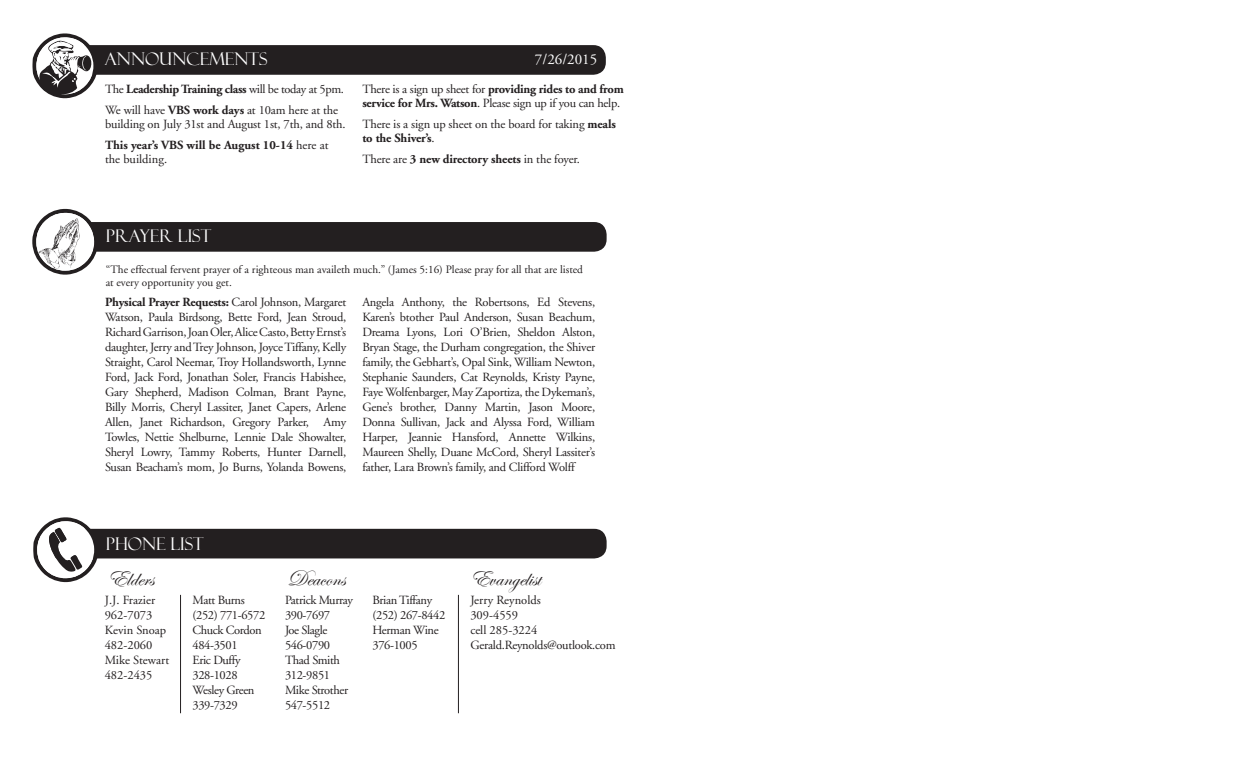
<style>
.page{position:relative;width:1260px;height:765px;background:#fff}
.page>*{position:absolute;margin:0;border:0;box-sizing:border-box;transform-origin:0 0}
.t1{font:22.5px "Edwardian Script ITC";color:#231f20}
.t2{font:17.5px "Felix Titling";color:#fff}
.t3{font:15px "Adobe Garamond";color:#fff}
.t4{font:12.5px/15px "Adobe Garamond";letter-spacing:-.02em;color:#231f20}
.t5{font:12.5px/15px "Adobe Garamond";color:#231f20}
.t6{font:700 12.5px/13.8px "Adobe Garamond";color:#231f20}
.t7{font:700 12.5px "Adobe Garamond";letter-spacing:-.03em;color:#231f20}
.t8{font:11.25px/13.5px "Adobe Garamond";color:#231f20}
.s1{font-weight:400}
.s2{font-weight:700}
</style>
<div class="page">
<hr style="left:180px;top:595px;width:1px;height:118px;background:#231f20">
<hr style="left:458px;top:595px;width:1px;height:118px;background:#231f20">
<div style="left:44px;top:529px;width:563px;height:29px;background:#231f20;border-radius:12px"></div>
<svg style="left:33px;top:517px;width:65px;height:65px"></svg>
<div style="left:43px;top:45px;width:563px;height:30px;background:#231f20;border-radius:12px"></div>
<svg style="left:32px;top:33px;width:65px;height:65px"></svg>
<div style="left:44px;top:222px;width:563px;height:30px;background:#231f20;border-radius:12px"></div>
<svg style="left:32px;top:209px;width:66px;height:66px"></svg>
<h2 class="t2" style="left:105px;top:49px;width:164px">ANNOUNCEMENTS</h2>
<p class="t3" style="left:535px;top:51px;width:64px">7/26/2015</p>
<p class="t7" style="left:105px;top:82px;width:241px"><span class="s1">The</span> Leadership Training class <span class="s1">will be today at 5pm.</span></p>
<p class="t4" style="left:105px;top:104px;width:242px;line-height:13.8px">We will have <span class="s2">VBS work days</span> at 10am here at the building on July 31st and August 1st, 7th, and 8th.</p>
<p class="t6" style="left:105px;top:138px;width:225px">This year’s VBS will be August 10-14 <span class="s1">here at the building.</span></p>
<p class="t4" style="left:362px;top:83px;width:263px;line-height:13.8px">There is a sign up sheet for <span class="s2">providing rides to and from service for Mrs. Watson</span>. Please sign up if you can help.</p>
<p class="t4" style="left:362px;top:117px;width:255px;line-height:13.8px">There is a sign up sheet on the board for taking <span class="s2">meals to the Shiver’s</span>.</p>
<p class="t4" style="left:362px;top:151px;width:219px">There are <span class="s2">3 new directory sheets</span> in the foyer.</p>
<h2 class="t2" style="left:106px;top:226px;width:107px">PRAYER LIST</h2>
<p class="t8" style="left:106px;top:263px;width:479px">“The effectual fervent prayer of a righteous man availeth much.” (James 5:16) Please pray for all that are listed at every opportunity you get.</p>
<p class="t4" style="left:105px;top:295px;width:243px;text-align:justify"><span class="s2">Physical Prayer Requests:</span> Carol Johnson, Margaret Watson, Paula Birdsong, Bette Ford, Jean Stroud, Richard Garrison, Joan Oler, Alice Casto, Betty Ernst’s daughter, Jerry and Trey Johnson, Joyce Tiffany, Kelly Straight, Carol Neemar, Troy Hollandsworth, Lynne Ford, Jack Ford, Jonathan Soler, Francis Habishee, Gary Shepherd, Madison Colman, Brant Payne, Billy Morris, Cheryl Lassiter, Janet Capers, Arlene Allen, Janet Richardson, Gregory Parker, Amy Towles, Nettie Shelburne, Lennie Dale Showalter, Sheryl Lowry, Tammy Roberts, Hunter Darnell, Susan Beacham’s mom, Jo Burns, Yolanda Bowens,</p>
<p class="t4" style="left:362px;top:295px;width:234px;text-align:justify">Angela Anthony, the Robertsons, Ed Stevens, Karen’s btother Paul Anderson, Susan Beachum, Dreama Lyons, Lori O’Brien, Sheldon Alston, Bryan Stage, the Durham congregation, the Shiver family, the Gebhart’s, Opal Sink, William Newton, Stephanie Saunders, Cat Reynolds, Kristy Payne, Faye Wolfenbarger, May Zaportiza, the Dykeman’s, Gene’s brother, Danny Martin, Jason Moore, Donna Sullivan, Jack and Alyssa Ford, William Harper, Jeannie Hansford, Annette Wilkins, Maureen Shelly, Duane McCord, Sheryl Lassiter’s father, Lara Brown’s family, and Clifford Wolff</p>
<h2 class="t2" style="left:106px;top:534px;width:100px">PHONE LIST</h2>
<h1 class="t1" style="left:108px;top:566px;width:48px">Elders</h1>
<h1 class="t1" style="left:288px;top:566px;width:59px">Deacons</h1>
<h1 class="t1" style="left:470px;top:566px;width:72px">Evangelist</h1>
<p class="t4" style="left:372px;top:593px;width:61px">Brian Tiffany</p>
<p class="t4" style="left:372px;top:608px;width:74px">(252) 267-8442</p>
<p class="t4" style="left:372px;top:623px;width:68px">Herman Wine</p>
<p class="t4" style="left:372px;top:638px;width:47px">376-1005</p>
<p class="t5" style="left:105px;top:593px;width:66px">J.J. Frazier<br>962-7073<br>Kevin Snoap<br>482-2060<br>Mike Stewart<br>482-2435</p>
<p class="t5" style="left:470px;top:593px;width:72px">Jerry Reynolds<br>309-4559<br>cell 285-3224</p>
<p class="t4" style="left:285px;top:593px;width:70px">Patrick Murray</p>
<p class="t4" style="left:285px;top:608px;width:47px">390-7697</p>
<p class="t4" style="left:285px;top:623px;width:44px">Joe Slagle</p>
<p class="t4" style="left:285px;top:638px;width:47px">546-0790</p>
<p class="t4" style="left:285px;top:653px;width:56px">Thad Smith</p>
<p class="t4" style="left:285px;top:668px;width:47px">312-9851</p>
<p class="t4" style="left:285px;top:683px;width:65px">Mike Strother</p>
<p class="t4" style="left:285px;top:698px;width:47px">547-5512</p>
<p class="t4" style="left:192px;top:593px;width:54px">Matt Burns</p>
<p class="t4" style="left:192px;top:608px;width:74px">(252) 771-6572</p>
<p class="t4" style="left:192px;top:623px;width:71px">Chuck Cordon</p>
<p class="t4" style="left:192px;top:638px;width:47px">484-3501</p>
<p class="t4" style="left:192px;top:653px;width:50px">Eric Duffy</p>
<p class="t4" style="left:192px;top:668px;width:47px">328-1028</p>
<p class="t4" style="left:192px;top:683px;width:64px">Wesley Green</p>
<p class="t4" style="left:192px;top:698px;width:47px">339-7329</p>
<p class="t4" style="left:470px;top:638px;width:147px">Gerald.Reynolds@outlook.com</p>
</div>
